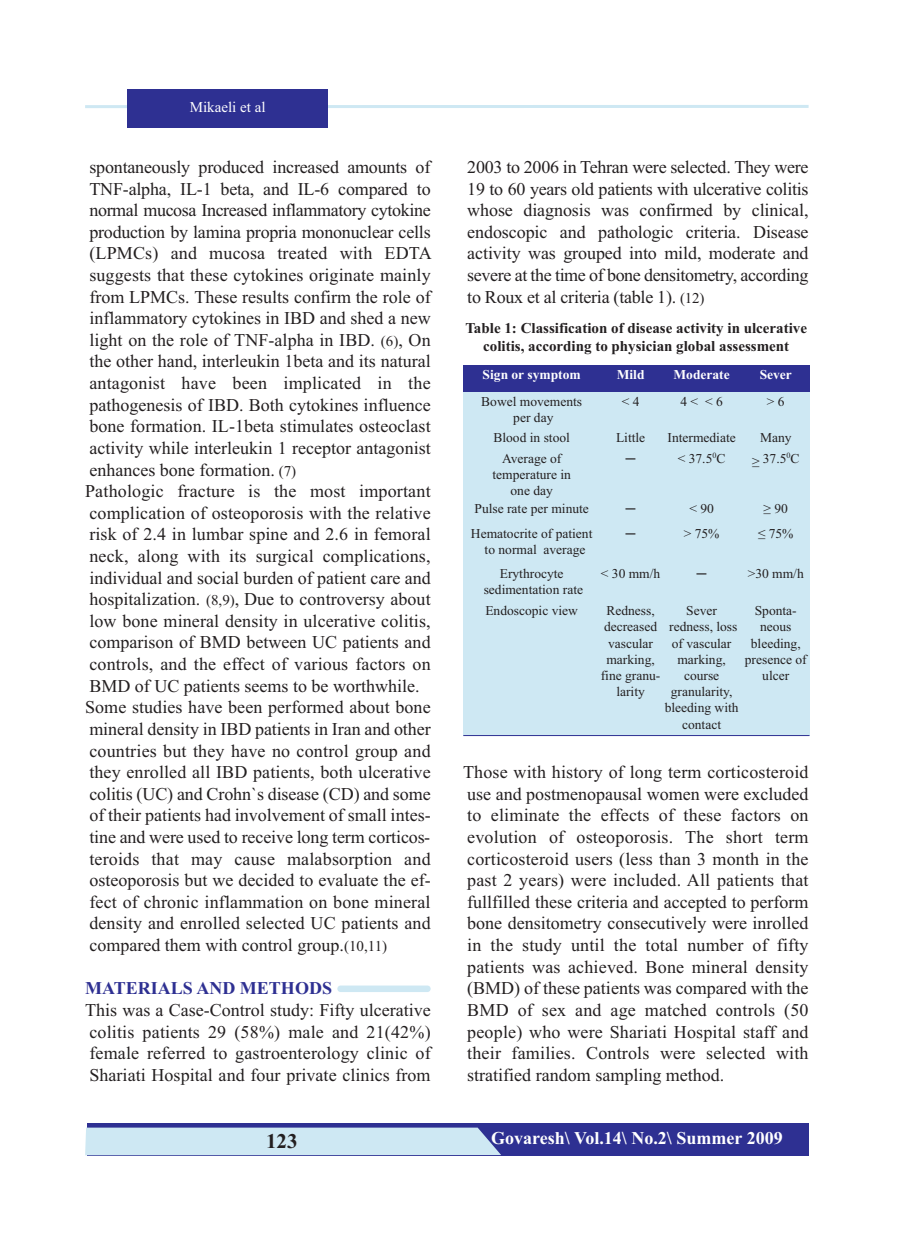
<style>
.page{position:relative;width:915px;height:1234px;background:#fff}
.page>*{position:absolute;margin:0;border:0;box-sizing:border-box;transform-origin:0 0}
.t1{font:700 21px "Times New Roman";color:#231f20}
.t2{font:18px/21.6px "Times New Roman";color:#231f20;text-align:justify}
.t3{font:700 18px "Times New Roman";color:#fff}
.t4{font:700 18px "Times New Roman";color:#2e3092}
.t5{font:700 15px/18px "Times New Roman";color:#231f20;text-align:center}
.t6{font:15px "Times New Roman";color:#fff}
.t7{font:13.5px/16.2px "Times New Roman";color:#231f20;text-align:center}
.t8{font:700 13.5px "Times New Roman";color:#fff}
.s1{font-size:15px}
</style>
<div class="page">
<div style="left:463px;top:365px;width:137px;height:27px;background:#2e3092"></div>
<div style="left:600px;top:365px;width:61px;height:27px;background:#2e3092"></div>
<div style="left:661px;top:365px;width:80px;height:27px;background:#2e3092"></div>
<div style="left:741px;top:365px;width:68px;height:27px;background:#2e3092"></div>
<div style="left:463px;top:392px;width:137px;height:36px;background:#cee8f3"></div>
<div style="left:600px;top:392px;width:61px;height:36px;background:#cee8f3"></div>
<div style="left:661px;top:392px;width:80px;height:36px;background:#cee8f3"></div>
<div style="left:741px;top:392px;width:68px;height:36px;background:#cee8f3"></div>
<div style="left:463px;top:428px;width:137px;height:24px;background:#cee8f3"></div>
<div style="left:600px;top:428px;width:61px;height:24px;background:#cee8f3"></div>
<div style="left:661px;top:428px;width:80px;height:24px;background:#cee8f3"></div>
<div style="left:741px;top:428px;width:68px;height:24px;background:#cee8f3"></div>
<div style="left:463px;top:452px;width:137px;height:48px;background:#cee8f3"></div>
<div style="left:600px;top:452px;width:61px;height:48px;background:#cee8f3"></div>
<div style="left:661px;top:452px;width:80px;height:48px;background:#cee8f3"></div>
<div style="left:741px;top:452px;width:68px;height:48px;background:#cee8f3"></div>
<div style="left:463px;top:500px;width:137px;height:24px;background:#cee8f3"></div>
<div style="left:600px;top:500px;width:61px;height:24px;background:#cee8f3"></div>
<div style="left:661px;top:500px;width:80px;height:24px;background:#cee8f3"></div>
<div style="left:741px;top:500px;width:68px;height:24px;background:#cee8f3"></div>
<div style="left:463px;top:524px;width:137px;height:40px;background:#cee8f3"></div>
<div style="left:600px;top:524px;width:61px;height:40px;background:#cee8f3"></div>
<div style="left:661px;top:524px;width:80px;height:40px;background:#cee8f3"></div>
<div style="left:741px;top:524px;width:68px;height:40px;background:#cee8f3"></div>
<div style="left:463px;top:564px;width:137px;height:37px;background:#cee8f3"></div>
<div style="left:600px;top:564px;width:61px;height:37px;background:#cee8f3"></div>
<div style="left:661px;top:564px;width:80px;height:37px;background:#cee8f3"></div>
<div style="left:741px;top:564px;width:68px;height:37px;background:#cee8f3"></div>
<div style="left:463px;top:601px;width:137px;height:134px;background:#cee8f3"></div>
<div style="left:600px;top:601px;width:61px;height:134px;background:#cee8f3"></div>
<div style="left:661px;top:601px;width:80px;height:134px;background:#cee8f3"></div>
<div style="left:741px;top:601px;width:68px;height:134px;background:#cee8f3"></div>
<hr style="left:463px;top:735px;width:346px;height:1px;background:#2e3092">
<hr style="left:85px;top:105px;width:723px;height:3px;background:#cee8f3">
<div style="left:128px;top:89px;width:199px;height:39px;background:#2e3092"></div>
<div style="left:87px;top:1123px;width:721px;height:32px;background:#2e3092"></div>
<div style="left:85px;top:1127px;width:415px;height:27px;background:#cee8f3"></div>
<div style="left:337px;top:985px;width:93px;height:6px;background:#cee8f3;border-radius:3px"></div>
<p class="t6" style="left:190px;top:98px;width:77px">Mikaeli et al</p>
<p class="t2" style="left:85px;top:156px;width:348px;text-align:left">spontaneously produced increased amounts of TNF-alpha, IL-1 beta, and IL-6 compared to normal mucosa Increased inflammatory cytokine production by lamina propria mononuclear cells (LPMCs) and mucosa treated with EDTA suggests that these cytokines originate mainly from LPMCs. These results confirm the role of inflammatory cytokines in IBD and shed a new light on the role of TNF-alpha in IBD. <span class="s1">(6)</span>, On the other hand, interleukin 1beta and its natural antagonist have been implicated in the pathogenesis of IBD. Both cytokines influence bone formation. IL-1beta stimulates osteoclast activity while interleukin 1 receptor antagonist enhances bone formation. <span class="s1">(7)<br></span>Pathologic fracture is the most important complication of osteoporosis with the relative risk of 2.4 in lumbar spine and 2.6 in femoral neck, along with its surgical complications, individual and social burden of patient care and hospitalization. <span class="s1">(8,9)</span>, Due to controversy about low bone mineral density in ulcerative colitis, comparison of BMD between UC patients and controls, and the effect of various factors on BMD of UC patients seems to be worthwhile.<br>Some studies have been performed about bone mineral density in IBD patients in Iran and other countries but they have no control group and they enrolled all IBD patients, both ulcerative colitis (UC) and Crohn`s disease (CD) and some of their patients had involvement of small intes&shy;tine and were used to receive long term corticos&shy;teroids that may cause malabsorption and osteoporosis but we decided to evaluate the ef&shy;fect of chronic inflammation on bone mineral density and enrolled selected UC patients and compared them with control group.<span class="s1">(10,11)</span></p>
<p class="t4" style="left:85px;top:977px;width:248px">MATERIALS AND METHODS</p>
<p class="t2" style="left:85px;top:998px;width:347px">This was a Case-Control study: Fifty ulcerative colitis patients 29 (58%) male and 21(42%) female referred to gastroenterology clinic of Shariati Hospital and four private clinics from</p>
<p class="t2" style="left:467px;top:156px;width:343px">2003 to 2006 in Tehran were selected. They were 19 to 60 years old patients with ulcerative colitis whose diagnosis was confirmed by clinical, endoscopic and pathologic criteria. Disease activity was grouped into mild, moderate and severe at the time of bone densitometry, according to Roux et al criteria (table 1). <span class="s1">(12)</span></p>
<p class="t5" style="left:465px;top:319px;width:343px">Table 1: Classification of disease activity in ulcerative colitis, according to physician global assessment</p>
<p class="t8" style="left:482px;top:366px;width:100px">Sign or symptom</p>
<p class="t8" style="left:616px;top:366px;width:29px">Mild</p>
<p class="t8" style="left:673px;top:366px;width:58px">Moderate</p>
<p class="t8" style="left:759px;top:366px;width:34px">Sever</p>
<p class="t7" style="left:481px;top:392px;width:102px">Bowel movements per day</p>
<p class="t7" style="left:621px;top:392px;width:19px">&lt;4</p>
<p class="t7" style="left:680px;top:392px;width:44px">4&lt; &lt;6</p>
<p class="t7" style="left:766px;top:392px;width:19px">&gt;6</p>
<p class="t7" style="left:493px;top:429px;width:78px">Blood in stool</p>
<p class="t7" style="left:615px;top:429px;width:31px">Little</p>
<p class="t7" style="left:667px;top:429px;width:70px">Intermediate</p>
<p class="t7" style="left:759px;top:429px;width:33px">Many</p>
<p class="t7" style="left:492px;top:450px;width:80px">Average of temperature in one day</p>
<p class="t7" style="left:625px;top:450px;width:11px">─</p>
<p class="t7" style="left:677px;top:450px;width:49px">&lt; 37.5<sup>0</sup>C</p>
<p class="t7" style="left:751px;top:450px;width:49px">≥ 37.5<sup>0</sup>C</p>
<p class="t7" style="left:474px;top:500px;width:116px">Pulse rate per minute</p>
<p class="t7" style="left:625px;top:500px;width:11px">─</p>
<p class="t7" style="left:689px;top:500px;width:26px">&lt; 90</p>
<p class="t7" style="left:763px;top:500px;width:26px">≥ 90</p>
<p class="t7" style="left:471px;top:525px;width:123px">Hematocrite of patient to normal average</p>
<p class="t7" style="left:625px;top:525px;width:11px">─</p>
<p class="t7" style="left:683px;top:525px;width:37px">&gt; 75%</p>
<p class="t7" style="left:757px;top:525px;width:37px">≤ 75%</p>
<p class="t7" style="left:483px;top:565px;width:101px">Erythrocyte sedimentation rate</p>
<p class="t7" style="left:600px;top:565px;width:61px">&lt; 30 mm/h</p>
<p class="t7" style="left:696px;top:565px;width:11px">─</p>
<p class="t7" style="left:747px;top:565px;width:57px">&gt;30 mm/h</p>
<p class="t7" style="left:485px;top:602px;width:94px">Endoscopic view</p>
<p class="t7" style="left:600px;top:602px;width:61px">Redness, decreased vascular marking, fine granu&shy;larity</p>
<p class="t7" style="left:664px;top:602px;width:75px">Sever redness, loss of vascular marking, course granularity, bleeding with contact</p>
<p class="t7" style="left:744px;top:602px;width:63px">Sponta&shy;neous bleeding, presence of ulcer</p>
<p class="t2" style="left:463px;top:761px;width:347px">Those with history of long term corticosteroid use and postmenopausal women were excluded to eliminate the effects of these factors on evolution of osteoporosis. The short term corticosteroid users (less than 3 month in the past 2 years) were included. All patients that fullfilled these criteria and accepted to perform bone densitometry consecutively were inrolled in the study until the total number of fifty patients was achieved. Bone mineral density (BMD) of these patients was compared with the BMD of sex and age matched controls (50 people) who were Shariati Hospital staff and their families. Controls were selected with stratified random sampling method.</p>
<p class="t1" style="left:266px;top:1127px;width:33px">123</p>
<p class="t3" style="left:491px;top:1126px;width:293px">Govaresh\ Vol.14\ No.2\ Summer 2009</p>
</div>
